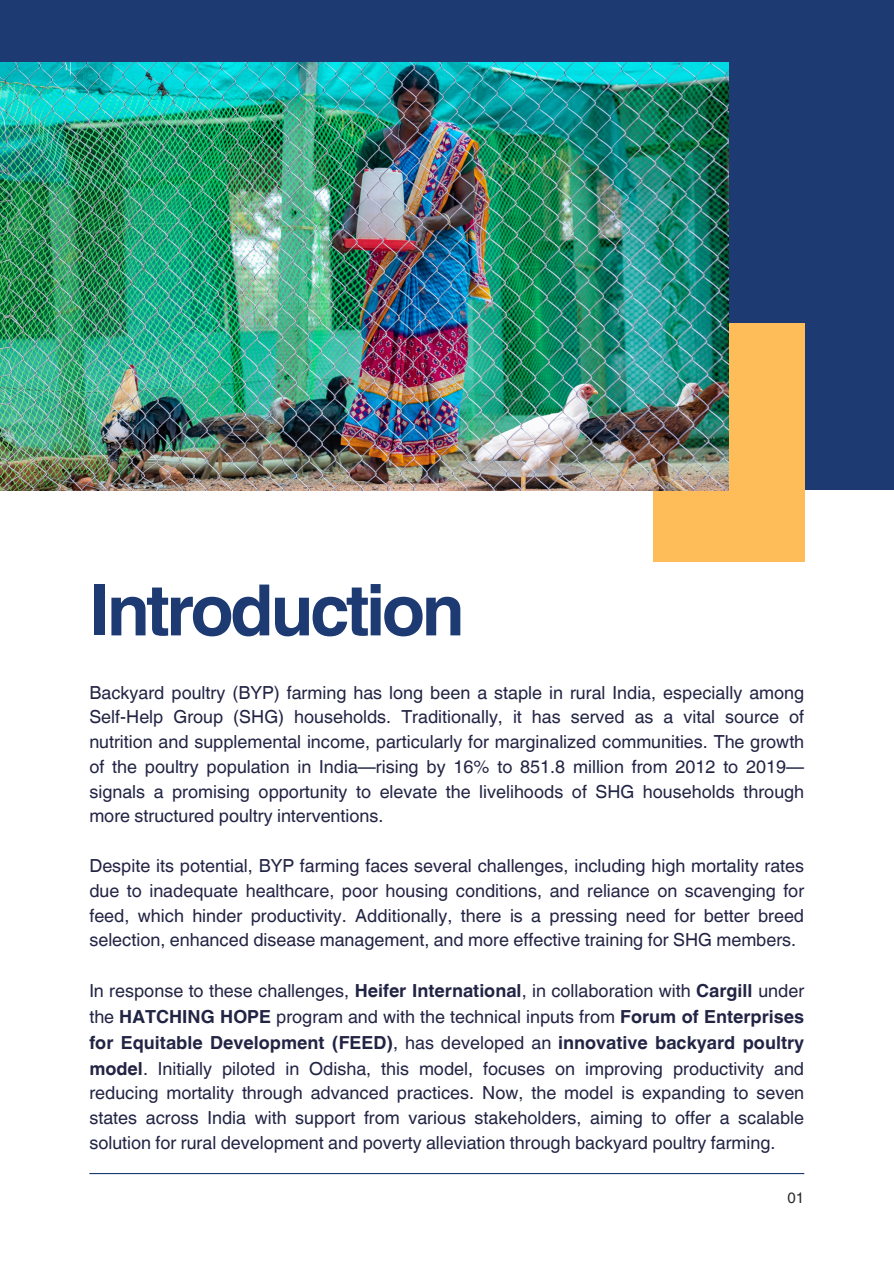
<style>
.page{position:relative;width:894px;height:1264px;background:#fff}
.page>*{position:absolute;margin:0;border:0;box-sizing:border-box;transform-origin:0 0}
.t1{font:700 70.8px "Helvetica World";letter-spacing:-.055em;color:#1d3a72}
.t2{font:18px/24.8px "Helvetica World";color:#222444;text-align:justify}
.t3{font:15px "Helvetica World";color:#2b2b2b}
.s1{font-weight:700}
</style>
<div class="page">
<div style="left:0;top:0;width:892px;height:489px;background:#1d3a72"></div>
<div style="left:652px;top:323px;width:152px;height:238px;background:#ffbd59"></div>
<img style="left:0;top:63px;width:728px;height:427px">
<hr style="left:89px;top:1172px;width:715px;height:2px;background:#1d3a72">
<h1 class="t1" style="left:89px;top:552px;width:376px">Introduction</h1>
<p class="t2" style="left:89px;top:680px;width:716px">Backyard poultry (BYP) farming has long been a staple in rural India, especially among Self-Help Group (SHG) households. Traditionally, it has served as a vital source of nutrition and supplemental income, particularly for marginalized communities. The growth of the poultry population in India—rising by 16% to 851.8 million from 2012 to 2019— signals a promising opportunity to elevate the livelihoods of SHG households through more structured poultry interventions.</p>
<p class="t2" style="left:89px;top:853px;width:716px">Despite its potential, BYP farming faces several challenges, including high mortality rates due to inadequate healthcare, poor housing conditions, and reliance on scavenging for feed, which hinder productivity. Additionally, there is a pressing need for better breed selection, enhanced disease management, and more effective training for SHG members.</p>
<p class="t2" style="left:89px;top:978px;width:716px;line-height:25.3px">In response to these challenges, <span class="s1">Heifer International</span>, in collaboration with <span class="s1">Cargill</span> under the <span class="s1">HATCHING HOPE</span> program and with the technical inputs from <span class="s1">Forum of Enterprises for Equitable Development (FEED)</span>, has developed an <span class="s1">innovative backyard poultry model</span>. Initially piloted in Odisha, this model, focuses on improving productivity and reducing mortality through advanced practices. Now, the model is expanding to seven states across India with support from various stakeholders, aiming to offer a scalable solution for rural development and poverty alleviation through backyard poultry farming.</p>
<p class="t3" style="left:787px;top:1188px;width:18px">01</p>
</div>
